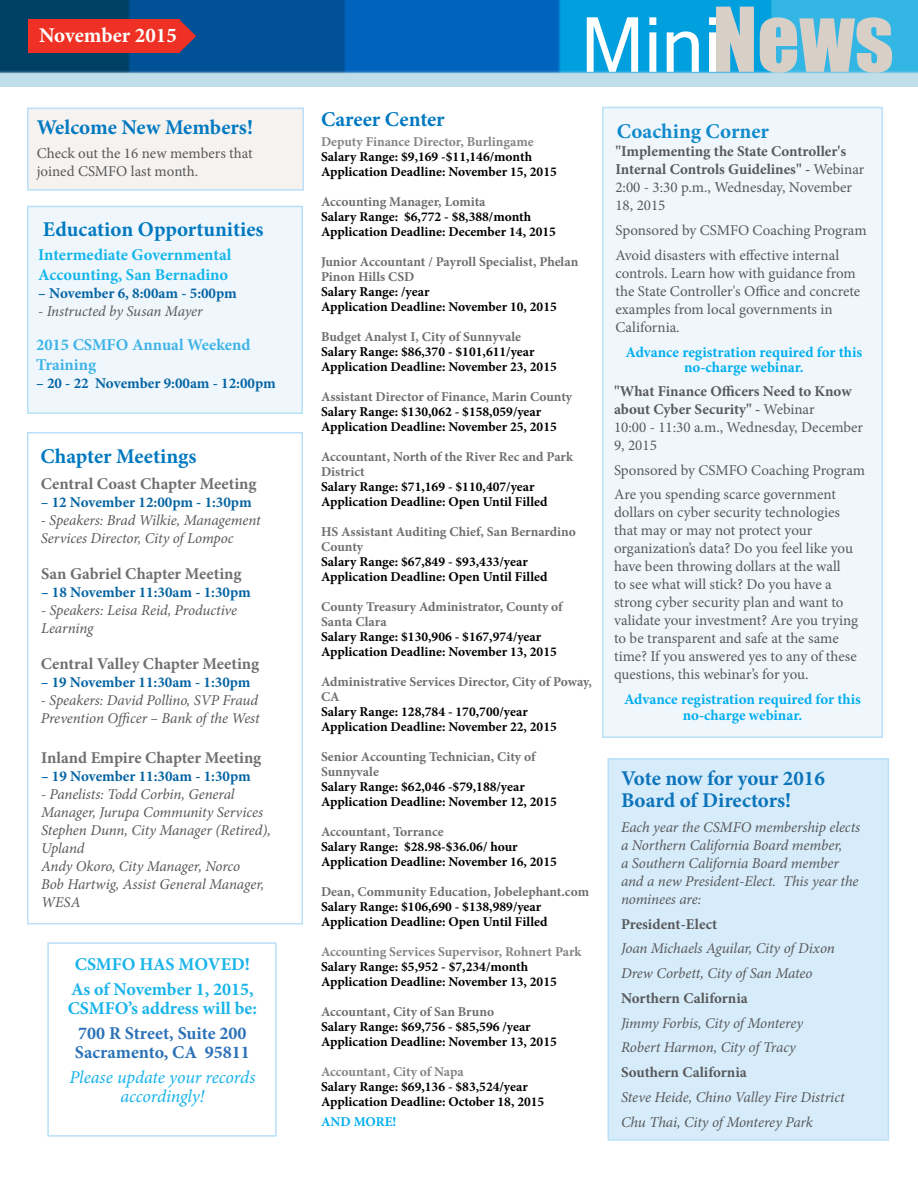
<style>
.page{position:relative;width:918px;height:1188px;background:#fff}
.page>*{position:absolute;margin:0;border:0;box-sizing:border-box;transform-origin:0 0}
.t1{font:700 21px "Minion Pro";letter-spacing:-.005em;color:#0079c1}
.t2{font:700 21px/22.2px "Minion Pro";letter-spacing:-.005em;color:#0b74bb}
.t3{font:700 21px "Minion Pro";color:#118acb}
.t4{font:700 21px "Minion Pro";letter-spacing:-.005em;color:#fff}
.t5{font:700 18px/25.3px "Minion Pro";color:#18b4e9}
.t6{font:700 18px/18.6px "Minion Pro";color:#2b71b8}
.t7{font:italic 18px/18.6px "Minion Pro";letter-spacing:-.005em;color:#18b4e9;text-align:center}
.t8{font:700 16.5px "Minion Pro";letter-spacing:-.005em;color:#6e6f71}
.t9{font:700 16.5px/19.8px "Minion Pro";color:#13b6ea}
.t10{font:700 16.5px/19.8px "Minion Pro";color:#3eb3e6}
.t11{font:italic 15px/18px "Minion Pro";letter-spacing:-.005em;color:#58595b}
.t12{font:15px/18px "Minion Pro";letter-spacing:-.005em;color:#58595b}
.t13{font:700 15px/18px "Minion Pro";color:#58595b}
.t14{font:700 15px "Minion Pro";letter-spacing:-.005em;color:#0564a3}
.t15{font:700 15px/15.8px "Minion Pro";color:#00aeef;text-align:center}
.t16{font:700 13.5px/15px "Minion Pro";color:#000}
.t17{font:700 13.5px/15px "Minion Pro";color:#6e6f71}
.t18{font:700 13.5px "Minion Pro";color:#848385}
.t19{font:700 13.5px "Minion Pro";color:#00aeef}
.s1{font-weight:400}
</style>
<div class="page">
<div style="left:602px;top:107px;width:281px;height:631px;background:#eff7fd;border:2px solid #b9e0f7"></div>
<img style="left:0;top:0;width:918px;height:86px">
<div style="left:28px;top:20px;width:151px;height:33px;background:#ee3124"></div>
<svg style="left:179px;top:19px;width:17px;height:34px"></svg>
<svg style="left:587px;top:7px;width:305px;height:66px;background:#81c3db"></svg>
<div style="left:27px;top:432px;width:276px;height:492px;background:#fff;border:2px solid #b9e0f7"></div>
<div style="left:27px;top:108px;width:277px;height:83px;background:#f5f2ef;border:2px solid #b9e0f7"></div>
<div style="left:28px;top:206px;width:274px;height:207px;background:#eff7fd"></div>
<div style="left:27px;top:206px;width:276px;height:208px;border:2px solid #b9e0f7"></div>
<div style="left:608px;top:759px;width:280px;height:381px;background:#d7ecfa"></div>
<div style="left:608px;top:758px;width:281px;height:383px;border:2px solid #b9e0f7"></div>
<div style="left:47px;top:942px;width:230px;height:195px;background:#fff;border:2px solid #b9e0f7"></div>
<h1 class="t4" style="left:39px;top:21px;width:139px">November 2015</h1>
<h1 class="t1" style="left:37px;top:112px;width:218px">Welcome New Members!</h1>
<p class="t12" style="left:37px;top:144px;width:218px">Check out the 16 new members that joined CSMFO last month.</p>
<h1 class="t1" style="left:43px;top:215px;width:222px">Education Opportunities</h1>
<p class="t9" style="left:38px;top:244px;width:195px">Intermediate Governmental<br>Accounting, San Bernadino</p>
<p class="t14" style="left:38px;top:282px;width:200px">– November 6, 8:00am - 5:00pm</p>
<p class="t11" style="left:38px;top:302px;width:166px">- Instructed by Susan Mayer</p>
<p class="t10" style="left:36px;top:335px;width:216px">2015 CSMFO Annual Weekend<br>Training</p>
<p class="t14" style="left:36px;top:373px;width:241px">– 20 - 22 November 9:00am - 12:00pm</p>
<h1 class="t1" style="left:40px;top:441px;width:158px">Chapter Meetings</h1>
<p class="t8" style="left:41px;top:472px;width:217px">Central Coast Chapter Meeting</p>
<p class="t14" style="left:41px;top:492px;width:212px">– 12 November 12:00pm - 1:30pm</p>
<p class="t11" style="left:41px;top:511px;width:221px">- Speakers: Brad Wilkie, Management<br>Services Director, City of Lompoc</p>
<p class="t8" style="left:41px;top:562px;width:202px">San Gabriel Chapter Meeting</p>
<p class="t14" style="left:41px;top:582px;width:211px">– 18 November 11:30am - 1:30pm</p>
<p class="t11" style="left:41px;top:601px;width:198px">- Speakers: Leisa Reid, Productive<br>Learning</p>
<p class="t8" style="left:41px;top:652px;width:220px">Central Valley Chapter Meeting</p>
<p class="t14" style="left:41px;top:672px;width:211px">– 19 November 11:30am - 1:30pm</p>
<p class="t11" style="left:41px;top:691px;width:220px">- Speakers: David Pollino, SVP Fraud<br>Prevention Officer – Bank of the West</p>
<p class="t8" style="left:41px;top:746px;width:222px">Inland Empire Chapter Meeting</p>
<p class="t14" style="left:41px;top:766px;width:211px">– 19 November 11:30am - 1:30pm</p>
<p class="t11" style="left:41px;top:785px;width:231px">- Panelists: Todd Corbin, General<br>Manager, Jurupa Community Services<br>Stephen Dunn, City Manager (Retired),<br>Upland<br>Andy Okoro, City Manager, Norco<br>Bob Hartwig, Assist General Manager,<br>WESA</p>
<h2 class="t5" style="left:71px;top:951px;width:184px">CSMFO HAS MOVED!<br>As of November 1, 2015,</h2>
<h2 class="t5" style="left:68px;top:995px;width:191px">CSMFO’s address will be:</h2>
<h2 class="t6" style="left:75px;top:1024px;width:176px">700 R Street, Suite 200<br>Sacramento, CA 95811</h2>
<h2 class="t7" style="left:69px;top:1068px;width:188px">Please update your records accordingly!</h2>
<h1 class="t1" style="left:321px;top:105px;width:125px">Career Center</h1>
<p class="t18" style="left:321px;top:132px;width:214px">Deputy Finance Director, Burlingame</p>
<p class="t16" style="left:321px;top:149px;width:237px">Salary Range: $9,169 -$11,146/month<br>Application Deadline: November 15, 2015</p>
<p class="t17" style="left:321px;top:194px;width:166px">Accounting Manager, Lomita</p>
<p class="t16" style="left:321px;top:209px;width:237px">Salary Range: $6,772 - $8,388/month<br>Application Deadline: December 14, 2015</p>
<p class="t17" style="left:321px;top:254px;width:259px">Junior Accountant / Payroll Specialist, Phelan<br>Pinon Hills CSD</p>
<p class="t16" style="left:321px;top:284px;width:237px">Salary Range: /year<br>Application Deadline: November 10, 2015</p>
<p class="t17" style="left:321px;top:329px;width:202px">Budget Analyst I, City of Sunnyvale</p>
<p class="t16" style="left:321px;top:344px;width:237px">Salary Range: $86,370 - $101,611/year<br>Application Deadline: November 23, 2015</p>
<p class="t17" style="left:321px;top:389px;width:253px">Assistant Director of Finance, Marin County</p>
<p class="t16" style="left:321px;top:404px;width:237px">Salary Range: $130,062 - $158,059/year<br>Application Deadline: November 25, 2015</p>
<p class="t17" style="left:321px;top:449px;width:253px">Accountant, North of the River Rec and Park<br>District</p>
<p class="t16" style="left:321px;top:479px;width:228px">Salary Range: $71,169 - $110,407/year<br>Application Deadline: Open Until Filled</p>
<p class="t17" style="left:321px;top:524px;width:256px">HS Assistant Auditing Chief, San Bernardino<br>County</p>
<p class="t16" style="left:321px;top:554px;width:228px">Salary Range: $67,849 - $93,433/year<br>Application Deadline: Open Until Filled</p>
<p class="t17" style="left:321px;top:599px;width:243px">County Treasury Administrator, County of<br>Santa Clara</p>
<p class="t16" style="left:321px;top:629px;width:237px">Salary Range: $130,906 - $167,974/year<br>Application Deadline: November 13, 2015</p>
<p class="t17" style="left:321px;top:674px;width:272px">Administrative Services Director, City of Poway,<br>CA</p>
<p class="t16" style="left:321px;top:704px;width:237px">Salary Range: 128,784 - 170,700/year<br>Application Deadline: November 22, 2015</p>
<p class="t17" style="left:321px;top:749px;width:216px">Senior Accounting Technician, City of<br>Sunnyvale</p>
<p class="t16" style="left:321px;top:779px;width:237px">Salary Range: $62,046 -$79,188/year<br>Application Deadline: November 12, 2015</p>
<p class="t17" style="left:321px;top:824px;width:124px">Accountant, Torrance</p>
<p class="t16" style="left:321px;top:839px;width:237px">Salary Range: $28.98-$36.06/ hour<br>Application Deadline: November 16, 2015</p>
<p class="t17" style="left:321px;top:884px;width:270px">Dean, Community Education, Jobelephant.com</p>
<p class="t16" style="left:321px;top:899px;width:228px">Salary Range: $106,690 - $138,989/year<br>Application Deadline: Open Until Filled</p>
<p class="t18" style="left:321px;top:942px;width:262px">Accounting Services Supervisor, Rohnert Park</p>
<p class="t16" style="left:321px;top:959px;width:237px">Salary Range: $5,952 - $7,234/month<br>Application Deadline: November 13, 2015</p>
<p class="t17" style="left:321px;top:1004px;width:175px">Accountant, City of San Bruno</p>
<p class="t16" style="left:321px;top:1019px;width:237px">Salary Range: $69,756 - $85,596 /year<br>Application Deadline: November 13, 2015</p>
<p class="t18" style="left:321px;top:1062px;width:144px">Accountant, City of Napa</p>
<p class="t16" style="left:321px;top:1079px;width:225px">Salary Range: $69,136 - $83,524/year<br>Application Deadline: October 18, 2015</p>
<p class="t19" style="left:321px;top:1112px;width:77px">AND MORE!</p>
<h1 class="t3" style="left:617px;top:116px;width:154px">Coaching Corner</h1>
<p class="t13" style="left:615px;top:142px;width:251px">"Implementing the State Controller's<br>Internal Controls Guidelines" - <span class="s1">Webinar<br>2:00 - 3:30 p.m., Wednesday, November<br>18, 2015</span></p>
<p class="t12" style="left:615px;top:218px;width:253px;line-height:24.8px">Sponsored by CSMFO Coaching Program<br>Avoid disasters with effective internal</p>
<p class="t12" style="left:615px;top:264px;width:246px">controls. Learn how with guidance from the State Controller's Office and concrete examples from local governments in<br>California.</p>
<p class="t15" style="left:625px;top:344px;width:238px">Advance registration required for this no-charge webinar.</p>
<p class="t13" style="left:614px;top:382px;width:251px">"What Finance Officers Need to Know about Cyber Security" - <span class="s1">Webinar<br>10:00 - 11:30 a.m., Wednesday, December<br>9, 2015</span></p>
<p class="t12" style="left:614px;top:458px;width:253px;line-height:24.8px">Sponsored by CSMFO Coaching Program<br>Are you spending scarce government</p>
<p class="t12" style="left:614px;top:504px;width:246px">dollars on cyber security technologies that may or may not protect your organization’s data? Do you feel like you have been throwing dollars at the wall<br>to see what will stick? Do you have a strong cyber security plan and want to validate your investment? Are you trying to be transparent and safe at the same time? If you answered yes to any of these questions, this webinar’s for you.</p>
<p class="t15" style="left:624px;top:691px;width:238px">Advance registration required for this no-charge webinar.</p>
<h1 class="t2" style="left:621px;top:767px;width:205px">Vote now for your 2016<br>Board of Directors!</h1>
<p class="t11" style="left:621px;top:818px;width:241px">Each year the CSMFO membership elects a Northern California Board member,<br>a Southern California Board member and a new President-Elect. This year the nominees are:</p>
<p class="t13" style="left:621px;top:915px;width:98px">President-Elect</p>
<p class="t11" style="left:621px;top:936px;width:215px;line-height:24.8px">Joan Michaels Aguilar, City of Dixon<br>Drew Corbett, City of San Mateo</p>
<p class="t13" style="left:621px;top:989px;width:128px">Northern California</p>
<p class="t11" style="left:621px;top:1010px;width:184px;line-height:24.8px">Jimmy Forbis, City of Monterey<br>Robert Harmon, City of Tracy</p>
<p class="t13" style="left:621px;top:1063px;width:127px">Southern California</p>
<p class="t11" style="left:621px;top:1085px;width:225px;line-height:24.8px">Steve Heide, Chino Valley Fire District<br>Chu Thai, City of Monterey Park</p>
</div>
